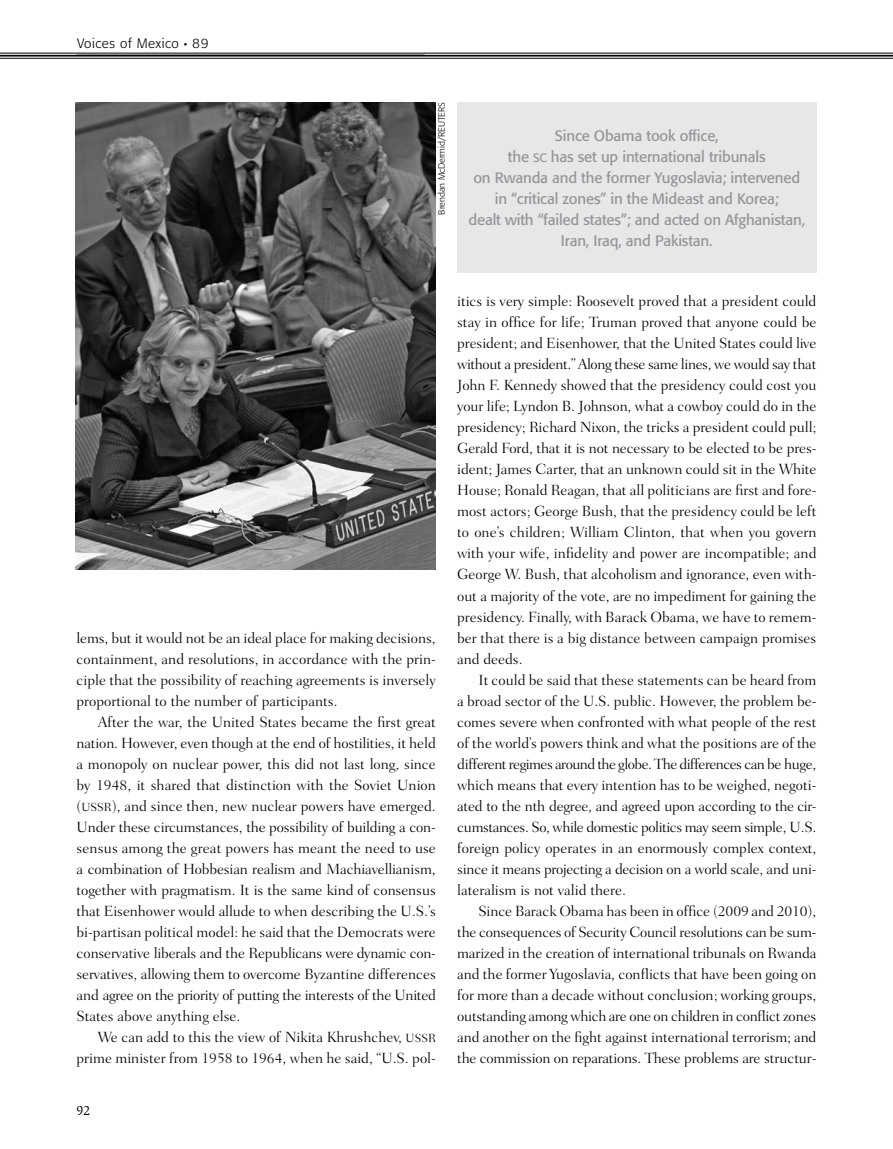
<style>
.page{position:relative;width:893px;height:1149px;background:#fff}
.page>*{position:absolute;margin:0;border:0;box-sizing:border-box;transform-origin:0 0}
.t1{font:300 15px "Fairfield LH";color:#000}
.t2{font:300 15px "Fairfield LH";letter-spacing:-.02em;color:#000}
.t3{font:15px/21px "Formata";letter-spacing:-.01em;color:#939598;text-align:center}
.t4{font:300 15px "Fairfield LH";letter-spacing:-.035em;color:#000}
.t5{font:300 15px "Fairfield LH";letter-spacing:-.025em;color:#000}
.t6{font:300 15px "Fairfield LH";letter-spacing:-.03em;color:#000}
.t7{font:300 13.5px "Formata";letter-spacing:.04em;color:#000}
.t8{font:13.5px "Slimbach";color:#000}
.t9{font:300 9px "Formata";color:#000}
.s1{font-family:"Formata Light SC800";font-weight:400;font-size:10.5px}
.s2{font-family:"Formata Light SC800";font-weight:400}
.s3{font-family:"Formata Regular SC800";font-size:12px}
.s4{font-family:"Fairfield LH Light SC800";font-weight:400;font-size:12px}
</style>
<div class="page">
<hr style="left:0;top:53px;width:893px;height:1px;background:#000">
<hr style="left:0;top:55px;width:893px;height:2px;background:#000">
<hr style="left:0;top:58px;width:893px;height:1px;background:#000">
<div style="left:457px;top:102px;width:359px;height:170px;background:#e6e7e8"></div>
<img style="left:76px;top:102px;width:360px;height:467px">
<p class="t7" style="left:77px;top:35px;width:133px">Voices of Mexico <span class="s1">•</span> <span class="s2">89</span></p>
<p class="t9" style="left:436px;top:214px;width:114px;rotate:-90deg">Brendan McDermid/REUTERS</p>
<p class="t3" style="left:468px;top:125px;width:338px">Since Obama took office,<br>the <span class="s3">sc</span> has set up international tribunals<br>on Rwanda and the former Yugoslavia; intervened in “critical zones” in the Mideast and Korea;<br>dealt with “failed states”; and acted on Afghanistan, Iran, Iraq, and Pakistan.</p>
<p class="t1" style="left:77px;top:629px;width:361px">lems, but it would not be an ideal place for making decisions,</p>
<p class="t1" style="left:77px;top:650px;width:361px">containment, and resolutions, in accordance with the prin-</p>
<p class="t1" style="left:77px;top:671px;width:361px">ciple that the possibility of reaching agreements is inversely</p>
<p class="t1" style="left:77px;top:692px;width:263px">proportional to the number of participants.</p>
<p class="t1" style="left:98px;top:713px;width:340px">After the war, the United States became the first great</p>
<p class="t1" style="left:77px;top:734px;width:361px">nation. However, even though at the end of hostilities, it held</p>
<p class="t1" style="left:77px;top:755px;width:361px">a monopoly on nuclear power, this did not last long, since</p>
<p class="t1" style="left:77px;top:776px;width:361px">by 1948, it shared that distinction with the Soviet Union</p>
<p class="t1" style="left:77px;top:797px;width:361px">(<span class="s4">USSR</span>), and since then, new nuclear powers have emerged.</p>
<p class="t1" style="left:77px;top:818px;width:359px">Under these circumstances, the possibility of building a con-</p>
<p class="t1" style="left:77px;top:839px;width:361px">sensus among the great powers has meant the need to use</p>
<p class="t1" style="left:77px;top:860px;width:361px">a combination of Hobbesian realism and Machiavellianism,</p>
<p class="t1" style="left:77px;top:881px;width:361px">together with pragmatism. It is the same kind of consensus</p>
<p class="t1" style="left:77px;top:902px;width:361px">that Eisenhower would allude to when describing the U.S.’s</p>
<p class="t1" style="left:77px;top:923px;width:361px">bi-partisan political model: he said that the Democrats were</p>
<p class="t1" style="left:77px;top:944px;width:359px">conservative liberals and the Republicans were dynamic con-</p>
<p class="t1" style="left:77px;top:965px;width:361px">servatives, allowing them to overcome Byzantine differences</p>
<p class="t2" style="left:77px;top:986px;width:361px">and agree on the priority of putting the interests of the United</p>
<p class="t1" style="left:77px;top:1007px;width:165px">States above anything else.</p>
<p class="t1" style="left:98px;top:1028px;width:340px">We can add to this the view of Nikita Khrushchev, <span class="s4">USSR</span></p>
<p class="t1" style="left:77px;top:1049px;width:361px">prime minister from 1958 to 1964, when he said, “U.S. pol-</p>
<p class="t8" style="left:77px;top:1102px;width:15px">92</p>
<p class="t1" style="left:457px;top:293px;width:361px">itics is very simple: Roosevelt proved that a president could</p>
<p class="t1" style="left:457px;top:314px;width:361px">stay in office for life; Truman proved that anyone could be</p>
<p class="t1" style="left:457px;top:335px;width:361px">president; and Eisenhower, that the United States could live</p>
<p class="t5" style="left:457px;top:356px;width:361px">without a president.” Along these same lines, we would say that</p>
<p class="t1" style="left:457px;top:377px;width:361px">John F. Kennedy showed that the presidency could cost you</p>
<p class="t1" style="left:457px;top:398px;width:361px">your life; Lyndon B. Johnson, what a cowboy could do in the</p>
<p class="t1" style="left:457px;top:419px;width:361px">presidency; Richard Nixon, the tricks a president could pull;</p>
<p class="t1" style="left:457px;top:440px;width:359px">Gerald Ford, that it is not necessary to be elected to be pres-</p>
<p class="t1" style="left:457px;top:461px;width:361px">ident; James Carter, that an unknown could sit in the White</p>
<p class="t1" style="left:457px;top:482px;width:361px">House; Ronald Reagan, that all politicians are first and fore-</p>
<p class="t1" style="left:457px;top:503px;width:361px">most actors; George Bush, that the presidency could be left</p>
<p class="t1" style="left:457px;top:524px;width:361px">to one’s children; William Clinton, that when you govern</p>
<p class="t1" style="left:457px;top:545px;width:361px">with your wife, infidelity and power are incompatible; and</p>
<p class="t1" style="left:457px;top:566px;width:361px">George W. Bush, that alcoholism and ignorance, even with-</p>
<p class="t1" style="left:457px;top:587px;width:361px">out a majority of the vote, are no impediment for gaining the</p>
<p class="t1" style="left:457px;top:608px;width:361px">presidency. Finally, with Barack Obama, we have to remem-</p>
<p class="t1" style="left:457px;top:629px;width:361px">ber that there is a big distance between campaign promises</p>
<p class="t1" style="left:457px;top:650px;width:67px">and deeds.</p>
<p class="t1" style="left:478px;top:671px;width:340px">It could be said that these statements can be heard from</p>
<p class="t1" style="left:457px;top:692px;width:359px">a broad sector of the U.S. public. However, the problem be-</p>
<p class="t1" style="left:457px;top:713px;width:361px">comes severe when confronted with what people of the rest</p>
<p class="t1" style="left:457px;top:734px;width:361px">of the world’s powers think and what the positions are of the</p>
<p class="t4" style="left:457px;top:755px;width:361px">different regimes around the globe. The differences can be huge,</p>
<p class="t1" style="left:457px;top:776px;width:361px">which means that every intention has to be weighed, negoti-</p>
<p class="t1" style="left:457px;top:797px;width:359px">ated to the nth degree, and agreed upon according to the cir-</p>
<p class="t6" style="left:457px;top:818px;width:361px">cumstances. So, while domestic politics may seem simple, U.S.</p>
<p class="t1" style="left:457px;top:839px;width:361px">foreign policy operates in an enormously complex context,</p>
<p class="t2" style="left:457px;top:860px;width:359px">since it means projecting a decision on a world scale, and uni-</p>
<p class="t1" style="left:457px;top:881px;width:170px">lateralism is not valid there.</p>
<p class="t1" style="left:478px;top:902px;width:339px">Since Barack Obama has been in office (2009 and 2010),</p>
<p class="t2" style="left:457px;top:923px;width:359px">the consequences of Security Council resolutions can be sum-</p>
<p class="t1" style="left:457px;top:944px;width:361px">marized in the creation of international tribunals on Rwanda</p>
<p class="t1" style="left:457px;top:965px;width:361px">and the former Yugoslavia, conflicts that have been going on</p>
<p class="t1" style="left:457px;top:986px;width:361px">for more than a decade without conclusion; working groups,</p>
<p class="t2" style="left:457px;top:1007px;width:361px">outstanding among which are one on children in conflict zones</p>
<p class="t1" style="left:457px;top:1028px;width:361px">and another on the fight against international terrorism; and</p>
<p class="t1" style="left:457px;top:1049px;width:361px">the commission on reparations. These problems are structur-</p>
</div>
